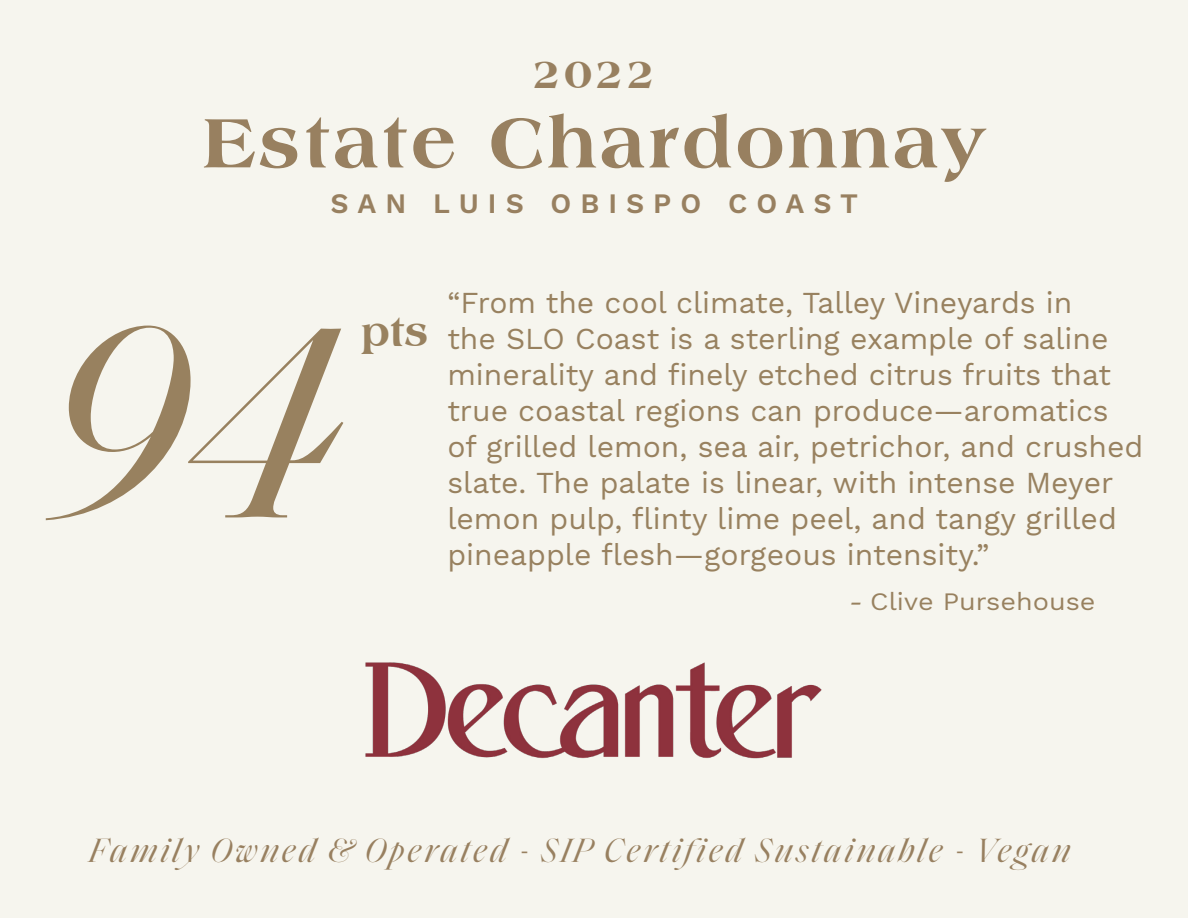
<style>
.page{position:relative;width:1188px;height:918px;background:#f6f5ee}
.page>*{position:absolute;margin:0;border:0;box-sizing:border-box;transform-origin:0 0}
.t1{font:italic 277.35px "Saol Display";color:#98815f}
.t2{font:800 73.95px "Americana BT";letter-spacing:.05em;color:#988060}
.t3{font:800 42.3px "Americana BT";color:#988060}
.t4{font:800 42.3px "Americana BT";color:#98815f}
.t5{font:italic 34.2px "Saol Display";letter-spacing:.085em;color:#988060}
.t6{font:30px/36px "Work Sans";color:#98815f}
.t7{font:600 28.2px "Work Sans";letter-spacing:.32em;color:#988060}
.t8{font:24.75px "Work Sans";color:#98815f;scale:1.09 1}
.s1{font-style:italic}
</style>
<div class="page">
<img style="left:365px;top:662px;width:457px;height:97px">
<p class="t3" style="left:533px;top:49px;width:124px">2022</p>
<p class="t2" style="left:203px;top:98px;width:783px">Estate Chardonnay</p>
<p class="t7" style="left:331px;top:187px;width:529px">SAN LUIS OBISPO COAST</p>
<p class="t1" style="left:36px;top:224px;width:302px">94</p>
<p class="t4" style="left:362px;top:307px;width:68px">pts</p>
<p class="t6" style="left:447px;top:286px;width:698px">“From the cool climate, Talley Vineyards in<br>the SLO Coast is a sterling example of saline minerality and finely etched citrus fruits that true coastal regions can produce—aromatics of grilled lemon, sea air, petrichor, and crushed slate. The palate is linear, with intense Meyer lemon pulp, flinty lime peel, and tangy grilled pineapple flesh—gorgeous intensity.”</p>
<p class="t8" style="left:847px;top:587px;width:229px"><span class="s1">-</span>Clive Pursehouse</p>
<p class="t5" style="left:90px;top:826px;width:983px">Family Owned &amp; Operated - SIP Certified Sustainable - Vegan</p>
</div>
